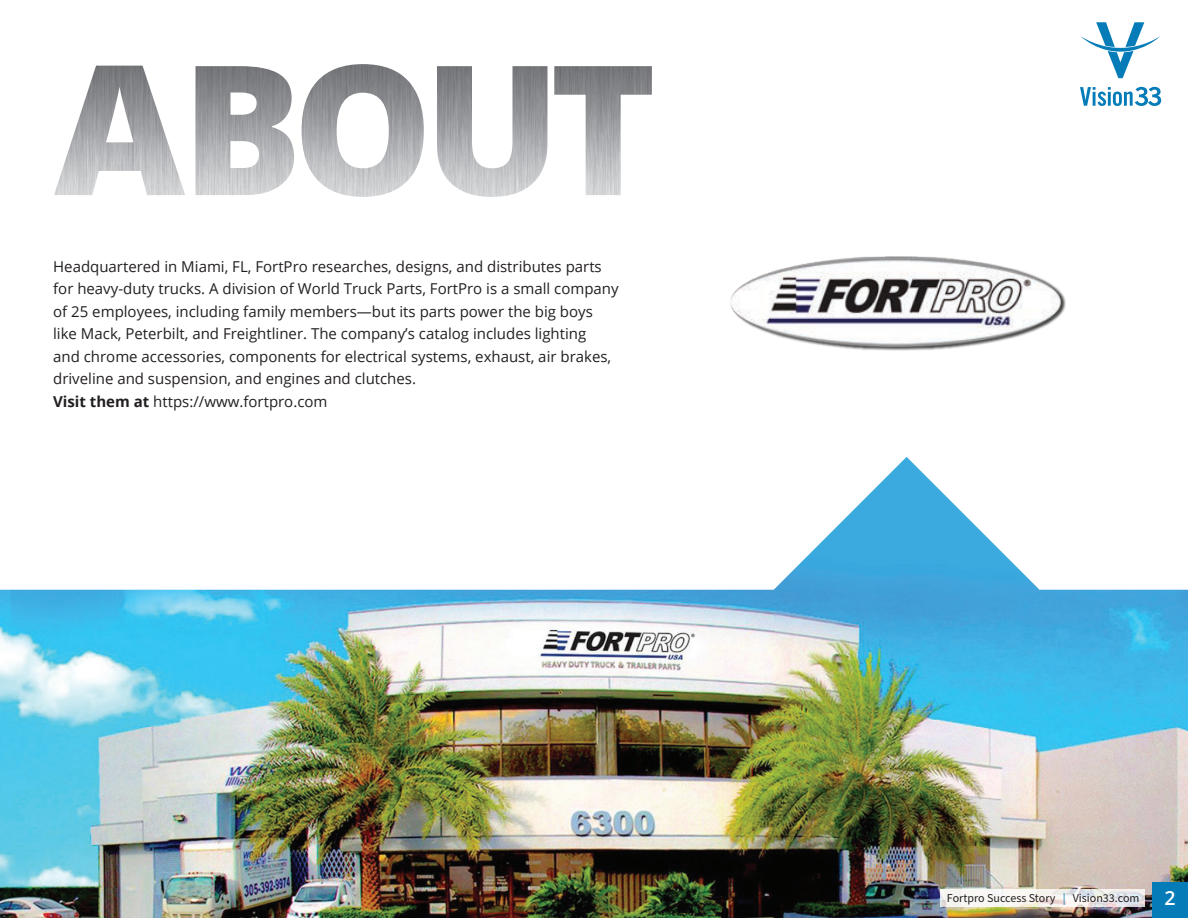
<style>
.page{position:relative;width:1188px;height:918px;background:#fff}
.page>*{position:absolute;margin:0;border:0;box-sizing:border-box;transform-origin:0 0}
.t1{font:600 19.5px "Open Sans";color:#fff}
.t2{font:15px/22.5px "Open Sans";color:#231f20}
.t3{font:12px "Source Sans Pro";color:#231f20}
.s1{font-weight:700}
.s2{color:#057cb8}
</style>
<div class="page">
<img style="left:0;top:457px;width:1188px;height:461px">
<img style="left:54px;top:64px;width:598px;height:133px">
<div style="left:1152px;top:882px;width:36px;height:36px;background:#057cb8"></div>
<svg style="left:1081px;top:22px;width:79px;height:56px"></svg>
<svg style="left:1080px;top:87px;width:81px;height:19px"></svg>
<img style="left:730px;top:256px;width:336px;height:95px">
<svg style="left:941px;top:889px;width:204px;height:18px;fill:#f6f4f0"></svg>
<p class="t2" style="left:53px;top:255px;width:567px">Headquartered in Miami, FL, FortPro researches, designs, and distributes parts for heavy-duty trucks. A division of World Truck Parts, FortPro is a small company of 25 employees, including family members—but its parts power the big boys like Mack, Peterbilt, and Freightliner. The company’s catalog includes lighting<br>and chrome accessories, components for electrical systems, exhaust, air brakes, driveline and suspension, and engines and clutches.<br><span class="s1">Visit them at</span> https://www.fortpro.com</p>
<p class="t3" style="left:947px;top:890px;width:194px">Fortpro Success Story <span class="s2">|</span> Vision33.com</p>
<h1 class="t1" style="left:1165px;top:885px;width:13px">2</h1>
</div>
